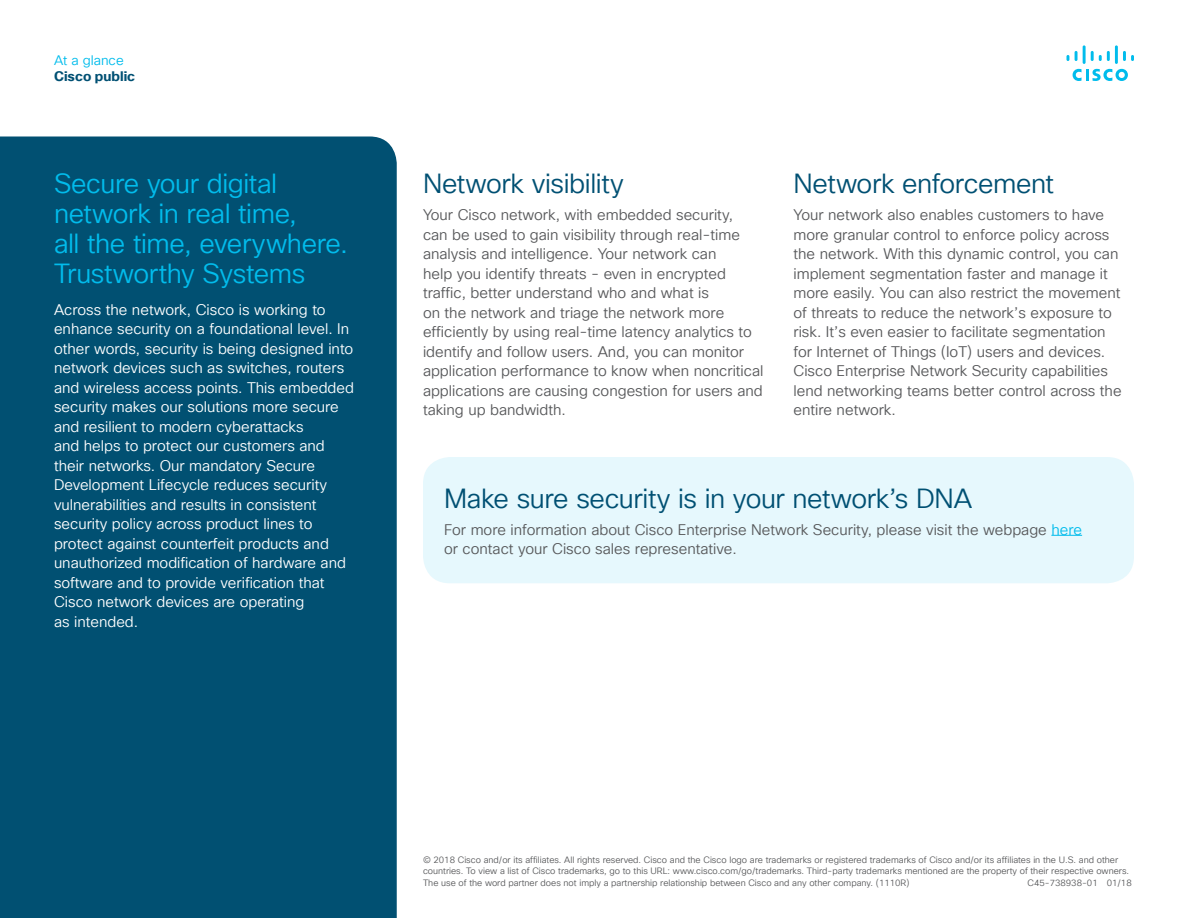
<style>
.page{position:relative;width:1188px;height:918px;background:#fff}
.page>*{position:absolute;margin:0;border:0;box-sizing:border-box;transform-origin:0 0}
.Subhead2_Blue{font:27px/30px "Cisco Sans TT Light";letter-spacing:-.015em;color:#01bcec}
.Subhead2_Indigo{font:27px "Cisco Sans TT Light";letter-spacing:-.015em;color:#005073}
.Body{font:15px/19.5px "Cisco Sans TT Light";color:#57585a}
.Body_White{font:15px/19.5px "Cisco Sans TT Light";color:#fff}
.t1{font:700 13.5px "Cisco Sans TT";color:#005073}
.t2{font:13.5px "Cisco Sans TT Light";color:#01bcec}
.Footer_white{font:9px/11.2px "Cisco Sans TT Light";color:#57585a}
.s1{color:#01bcec}
</style>
<div class="page">
<svg style="left:1073px;top:69px;width:55px;height:12px"></svg>
<svg style="left:1067px;top:55px;width:2px;height:6px"></svg>
<svg style="left:1075px;top:51px;width:3px;height:10px"></svg>
<hr style="left:1083px;top:45px;width:3px;height:19px;background:#01bcec">
<svg style="left:1091px;top:51px;width:19px;height:10px"></svg>
<hr style="left:1115px;top:45px;width:3px;height:19px;background:#01bcec">
<svg style="left:1123px;top:51px;width:11px;height:10px"></svg>
<div style="left:0;top:136px;width:397px;height:782px;background:#015072"></div>
<div style="left:423px;top:457px;width:711px;height:126px;background:#e6f8fd;border-radius:27px"></div>
<hr style="left:1051px;top:535px;width:31px;height:1px;background:#01bcec">
<p class="t2" style="left:54px;top:51px;width:71px">At a glance</p>
<p class="t1" style="left:54px;top:67px;width:83px">Cisco public</p>
<p class="Subhead2_Blue" style="left:54px;top:170px;width:296px">Secure your digital network in real time,<br>all the time, everywhere.<br>Trustworthy Systems</p>
<p class="Body_White" style="left:54px;top:300px;width:302px">Across the network, Cisco is working to enhance security on a foundational level. In other words, security is being designed into network devices such as switches, routers and wireless access points. This embedded security makes our solutions more secure and resilient to modern cyberattacks<br>and helps to protect our customers and their networks. Our mandatory Secure Development Lifecycle reduces security vulnerabilities and results in consistent security policy across product lines to protect against counterfeit products and unauthorized modification of hardware and software and to provide verification that Cisco network devices are operating<br>as intended.</p>
<p class="Subhead2_Indigo" style="left:423px;top:166px;width:202px">Network visibility</p>
<p class="Body" style="left:423px;top:206px;width:342px">Your Cisco network, with embedded security,<br>can be used to gain visibility through real-time analysis and intelligence. Your network can<br>help you identify threats - even in encrypted traffic, better understand who and what is<br>on the network and triage the network more efficiently by using real-time latency analytics to identify and follow users. And, you can monitor application performance to know when noncritical applications are causing congestion for users and taking up bandwidth.</p>
<p class="Subhead2_Indigo" style="left:794px;top:166px;width:262px">Network enforcement</p>
<p class="Body" style="left:794px;top:206px;width:330px">Your network also enables customers to have more granular control to enforce policy across the network. With this dynamic control, you can implement segmentation faster and manage it more easily. You can also restrict the movement of threats to reduce the network’s exposure to risk. It’s even easier to facilitate segmentation for Internet of Things (IoT) users and devices.<br>Cisco Enterprise Network Security capabilities lend networking teams better control across the entire network.</p>
<p class="Subhead2_Indigo" style="left:444px;top:481px;width:529px">Make sure security is in your network’s DNA</p>
<p class="Body" style="left:444px;top:520px;width:639px">For more information about Cisco Enterprise Network Security, please visit the webpage <span class="s1">here </span>or contact your Cisco sales representative.</p>
<p class="Footer_white" style="left:423px;top:855px;width:708px">© 2018 Cisco and/or its affiliates. All rights reserved. Cisco and the Cisco logo are trademarks or registered trademarks of Cisco and/or its affiliates in the U.S. and other countries. To view a list of Cisco trademarks, go to this URL: www.cisco.com/go/trademarks. Third-party trademarks mentioned are the property of their respective owners.<br>The use of the word partner does not imply a partnership relationship between Cisco and any other company. (1110R)</p>
<p class="Footer_white" style="left:1028px;top:877px;width:106px">C45-738938-01 01/18</p>
</div>
